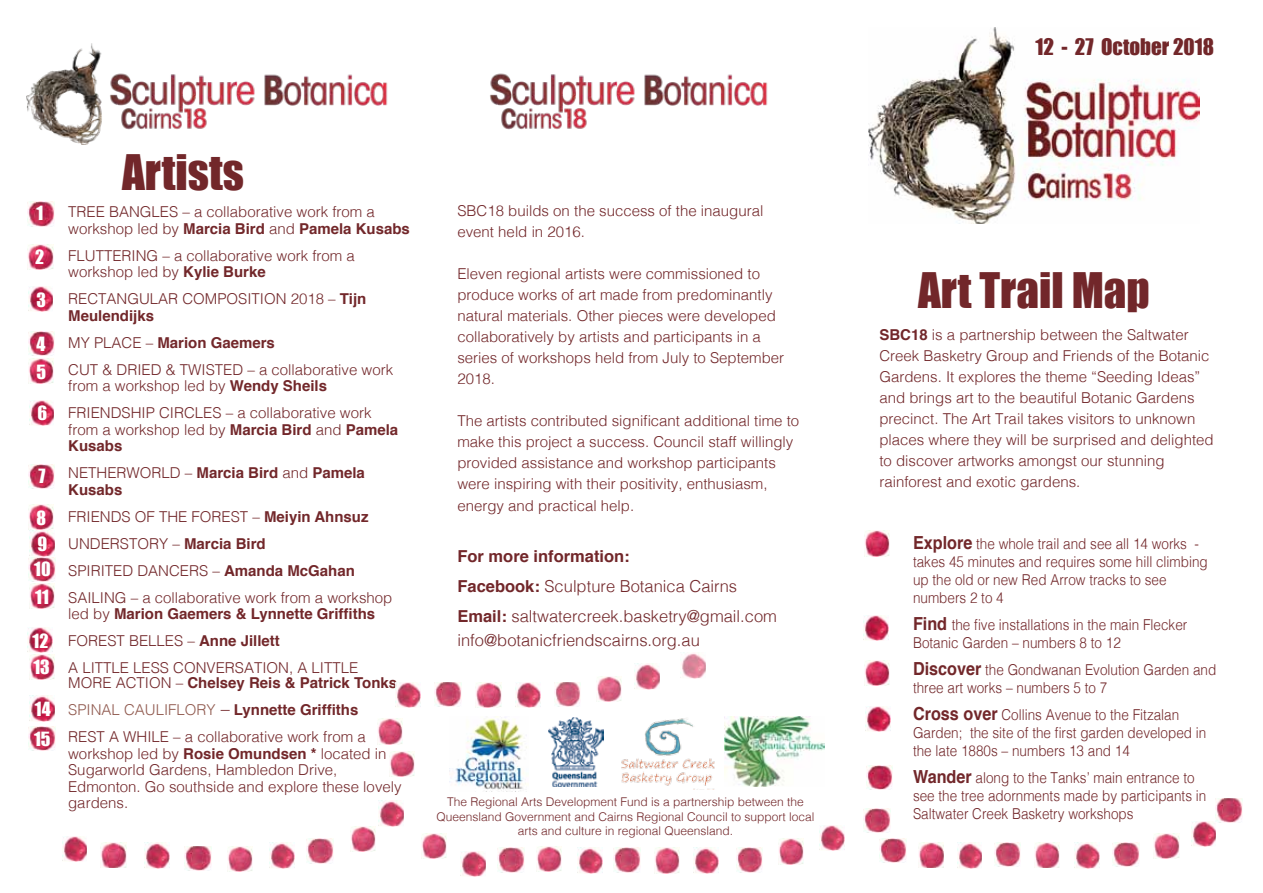
<style>
.page{position:relative;width:1263px;height:893px;background:#fff}
.page>*{position:absolute;margin:0;border:0;box-sizing:border-box;transform-origin:0 0}
.t1{font:45px "Impact";color:#72272a}
.t2{font:21px "Impact";color:#72272a}
.t3{font:18px/25.5px "Impact";color:#fff}
.t4{font:300 16.5px/30px "Helvetica";color:#72272a}
.t5{font:300 15px/21px "Helvetica";color:#72272a}
.t6{font:300 15px/18px "Helvetica";color:#72272a;scale:.9 1}
.t7{font:700 15px/16.5px "Helvetica";color:#72272a}
.t8{font:300 12px/14.4px "Helvetica";color:#72272a;text-align:center}
.s1{font-weight:700}
.s2{font-weight:300}
.s3{color:#915b50}
.s4{font-size:18px}
.s5{font-weight:700;font-size:18px}
</style>
<div class="page">
<img style="left:869px;top:28px;width:330px;height:195px">
<img style="left:27px;top:43px;width:361px;height:101px">
<img style="left:549px;top:717px;width:55px;height:69px">
<img style="left:621px;top:718px;width:94px;height:71px">
<img style="left:724px;top:717px;width:100px;height:69px">
<img style="left:455px;top:716px;width:72px;height:75px">
<img style="left:27px;top:202px;width:27px;height:24px">
<img style="left:28px;top:244px;width:25px;height:25px">
<img style="left:28px;top:286px;width:25px;height:25px">
<img style="left:28px;top:331px;width:27px;height:24px">
<img style="left:29px;top:359px;width:25px;height:25px">
<img style="left:29px;top:400px;width:25px;height:25px">
<img style="left:28px;top:465px;width:27px;height:24px">
<img style="left:29px;top:505px;width:27px;height:76px">
<img style="left:30px;top:583px;width:25px;height:25px">
<img style="left:27px;top:628px;width:25px;height:25px">
<img style="left:29px;top:654px;width:26px;height:26px">
<img style="left:30px;top:696px;width:25px;height:25px">
<img style="left:28px;top:727px;width:27px;height:24px">
<img style="left:390px;top:752px;width:25px;height:25px">
<img style="left:62px;top:836px;width:25px;height:25px">
<img style="left:879px;top:839px;width:27px;height:24px">
<img style="left:919px;top:843px;width:25px;height:25px">
<img style="left:957px;top:843px;width:25px;height:25px">
<img style="left:994px;top:843px;width:27px;height:24px">
<img style="left:1035px;top:843px;width:25px;height:25px">
<img style="left:1074px;top:843px;width:25px;height:25px">
<img style="left:1113px;top:843px;width:27px;height:24px">
<img style="left:1154px;top:834px;width:25px;height:25px">
<img style="left:1191px;top:821px;width:25px;height:25px">
<img style="left:1216px;top:798px;width:27px;height:24px">
<img style="left:864px;top:531px;width:26px;height:25px">
<img style="left:864px;top:615px;width:24px;height:25px">
<img style="left:864px;top:808px;width:26px;height:25px">
<img style="left:864px;top:661px;width:25px;height:25px">
<img style="left:865px;top:706px;width:25px;height:25px">
<img style="left:866px;top:766px;width:27px;height:24px">
<img style="left:536px;top:846px;width:25px;height:25px">
<img style="left:577px;top:848px;width:25px;height:25px">
<img style="left:614px;top:848px;width:26px;height:24px">
<img style="left:655px;top:848px;width:25px;height:25px">
<img style="left:693px;top:848px;width:25px;height:25px">
<img style="left:736px;top:848px;width:27px;height:24px">
<img style="left:778px;top:839px;width:25px;height:25px">
<img style="left:819px;top:825px;width:25px;height:25px">
<img style="left:378px;top:719px;width:25px;height:25px">
<img style="left:395px;top:682px;width:25px;height:25px">
<img style="left:435px;top:682px;width:27px;height:24px">
<img style="left:476px;top:682px;width:25px;height:25px">
<img style="left:516px;top:682px;width:24px;height:25px">
<img style="left:554px;top:682px;width:27px;height:24px">
<img style="left:597px;top:676px;width:24px;height:26px">
<img style="left:635px;top:664px;width:25px;height:25px">
<img style="left:101px;top:843px;width:25px;height:25px">
<img style="left:144px;top:843px;width:25px;height:25px">
<img style="left:185px;top:846px;width:26px;height:24px">
<img style="left:228px;top:846px;width:25px;height:25px">
<img style="left:269px;top:843px;width:25px;height:25px">
<img style="left:306px;top:839px;width:27px;height:24px">
<img style="left:351px;top:826px;width:25px;height:25px">
<img style="left:379px;top:801px;width:25px;height:25px">
<img style="left:422px;top:834px;width:25px;height:25px">
<img style="left:461px;top:851px;width:25px;height:26px">
<img style="left:497px;top:848px;width:27px;height:24px">
<img style="left:681px;top:653px;width:25px;height:25px">
<img style="left:490px;top:73px;width:278px;height:57px">
<p class="t3" style="left:36px;top:200px;width:8px">1</p>
<p class="t3" style="left:35px;top:243px;width:11px">2</p>
<p class="t3" style="left:36px;top:286px;width:11px">3</p>
<p class="t3" style="left:36px;top:329px;width:11px;line-height:28px">4<br>5</p>
<p class="t3" style="left:37px;top:400px;width:11px">6</p>
<p class="t3" style="left:38px;top:463px;width:9px">7</p>
<p class="t3" style="left:34px;top:504px;width:18px">8<br>9<br>10</p>
<p class="t3" style="left:35px;top:583px;width:15px">11</p>
<p class="t3" style="left:32px;top:627px;width:19px;line-height:26.7px">12<br>13</p>
<p class="t3" style="left:34px;top:694px;width:18px;line-height:29.7px">14<br>15</p>
<h1 class="t1" style="left:122px;top:138px;width:123px">Artists</h1>
<p class="t5" style="left:68px;top:203px;width:343px;line-height:16.5px">TREE BANGLES – a collaborative work from a workshop led by <span class="s1">Marcia Bird</span> and <span class="s1">Pamela Kusabs</span></p>
<p class="t5" style="left:68px;top:246px;width:288px;line-height:16.5px">FLUTTERING – a collaborative work from a workshop led by <span class="s1">Kylie Burke</span></p>
<p class="t5" style="left:68px;top:290px;width:300px;line-height:16.5px">RECTANGULAR COMPOSITION 2018 – <span class="s1">Tijn<br>Meulendijks</span></p>
<p class="t5" style="left:68px;top:328px;width:327px;line-height:27px">MY PLACE – <span class="s1">Marion Gaemers<br></span>CUT &amp; DRIED &amp; TWISTED – a collaborative work</p>
<p class="t5" style="left:68px;top:371px;width:305px;line-height:27px">from a workshop led by <span class="s1">Wendy Sheils<br></span>FRIENDSHIP CIRCLES – a collaborative work</p>
<p class="t7" style="left:68px;top:421px;width:332px"><span class="s2">from a workshop led by</span> Marcia Bird <span class="s2">and</span> Pamela<br>Kusabs</p>
<p class="t7" style="left:68px;top:465px;width:298px"><span class="s2">NETHERWORLD –</span> Marcia Bird <span class="s2">and</span> Pamela<br>Kusabs</p>
<p class="t5" style="left:68px;top:502px;width:326px;line-height:27px">FRIENDS OF THE FOREST – <span class="s1">Meiyin Ahnsuz </span>UNDERSTORY – <span class="s1">Marcia Bird<br></span>SPIRITED DANCERS – <span class="s1">Amanda McGahan </span>SAILING – a collaborative work from a workshop</p>
<p class="t5" style="left:68px;top:599px;width:309px;line-height:27px">led by <span class="s1">Marion Gaemers &amp; Lynnette Griffiths<br></span>FOREST BELLES – <span class="s1">Anne Jillett<br></span>A LITTLE LESS CONVERSATION, A LITTLE</p>
<p class="t5" style="left:68px;top:668px;width:331px;line-height:27px">MORE ACTION – <span class="s1">Chelsey Reis &amp; Patrick Tonks<br></span><span class="s3">SPINAL CAULIFLORY</span> <span class="s4">–</span> <span class="s1">Lynnette Griffiths<br></span>REST A WHILE – a collaborative work from a</p>
<p class="t5" style="left:68px;top:744px;width:335px;line-height:16.5px">workshop led by <span class="s1">Rosie Omundsen *</span> located in Sugarworld Gardens, Hambledon Drive, Edmonton. Go southside and explore these lovely gardens.</p>
<p class="t5" style="left:457px;top:199px;width:307px">SBC18 builds on the success of the inaugural event held in 2016.</p>
<p class="t5" style="left:457px;top:262px;width:328px">Eleven regional artists were commissioned to produce works of art made from predominantly natural materials. Other pieces were developed collaboratively by artists and participants in a series of workshops held from July to September 2018.</p>
<p class="t5" style="left:457px;top:409px;width:343px">The artists contributed significant additional time to make this project a success. Council staff willingly provided assistance and workshop participants were inspiring with their positivity, enthusiasm, energy and practical help.</p>
<p class="t4" style="left:457px;top:539px;width:321px"><span class="s1">For more information:<br>Facebook:</span> Sculpture Botanica Cairns<br><span class="s1">Email:</span> saltwatercreek.basketry@gmail.com</p>
<p class="t4" style="left:457px;top:623px;width:244px">info@botanicfriendscairns.org.au</p>
<p class="t8" style="left:436px;top:794px;width:380px">The Regional Arts Development Fund is a partnership between the<br>Queensland Government and Cairns Regional Council to support local arts and culture in regional Queensland.</p>
<h2 class="t2" style="left:1035px;top:31px;width:180px">12 - 27 October 2018</h2>
<h1 class="t1" style="left:918px;top:255px;width:233px">Art Trail Map</h1>
<p class="t5" style="left:879px;top:323px;width:336px"><span class="s1">SBC18</span> is a partnership between the Saltwater Creek Basketry Group and Friends of the Botanic Gardens. It explores the theme “Seeding Ideas” and brings art to the beautiful Botanic Gardens precinct. The Art Trail takes visitors to unknown places where they will be surprised and delighted to discover artworks amongst our stunning rainforest and exotic gardens.</p>
<p class="t6" style="left:913px;top:534px;width:329px"><span class="s5">Explore</span> the whole trail and see all 14 works - takes 45 minutes and requires some hill climbing up the old or new Red Arrow tracks to see numbers 2 to 4</p>
<p class="t6" style="left:913px;top:615px;width:306px"><span class="s5">Find</span> the five installations in the main Flecker<br>Botanic Garden – numbers 8 to 12</p>
<p class="t6" style="left:913px;top:660px;width:339px"><span class="s5">Discover</span> the Gondwanan Evolution Garden and three art works – numbers 5 to 7</p>
<p class="t6" style="left:913px;top:705px;width:327px"><span class="s5">Cross over</span> Collins Avenue to the Fitzalan<br>Garden; the site of the first garden developed in the late 1880s – numbers 13 and 14</p>
<p class="t6" style="left:913px;top:768px;width:327px"><span class="s5">Wander</span> along to the Tanks’ main entrance to see the tree adornments made by participants in<br>Saltwater Creek Basketry workshops</p>
</div>
